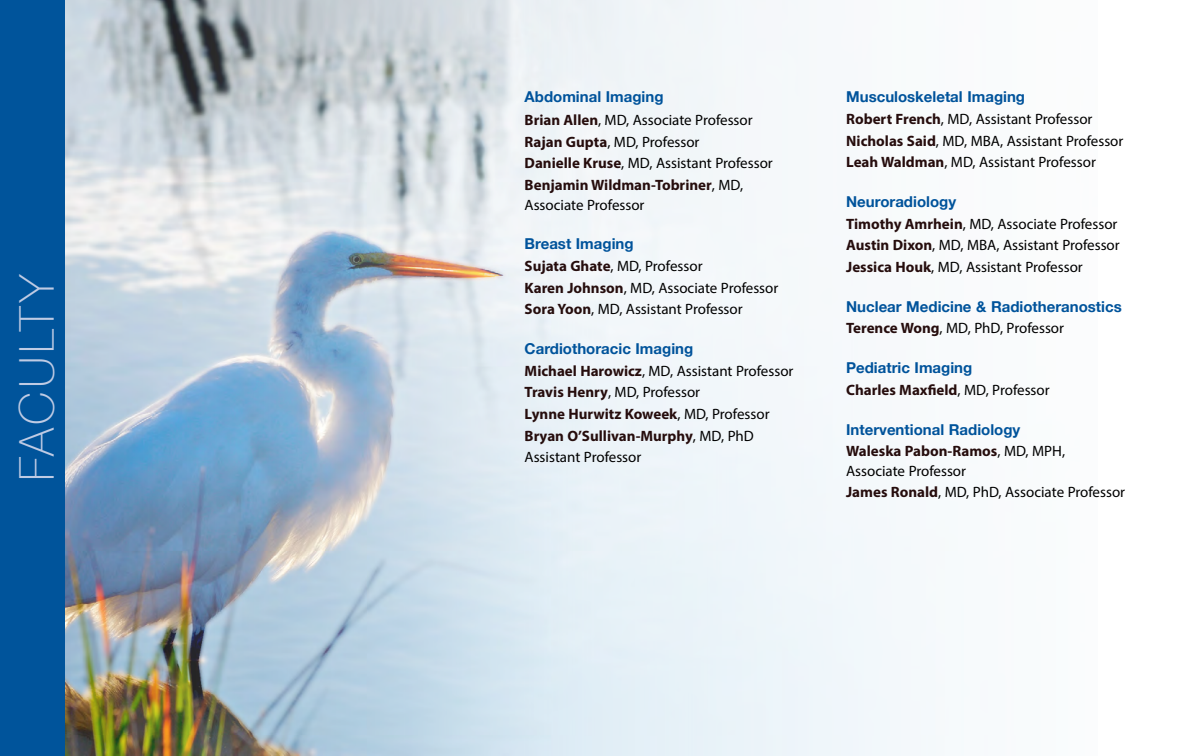
<style>
.page{position:relative;width:1188px;height:756px;background:#fff}
.page>*{position:absolute;margin:0;border:0;box-sizing:border-box;transform-origin:0 0}
.t1{font:100 48px "Helvetica Neue";letter-spacing:.055em;color:#bfcbe4}
.t2{font:15px/21.6px "Myriad Pro";color:#000}
.t3{font:700 15px "Helvetica Neue";color:#00539b}
.t4{font:700 15px "Myriad Pro";color:#260d0d}
.s1{font-weight:700;color:#260d0d}
.s2{font-weight:400;color:#000}
</style>
<div class="page">
<img style="left:65px;top:0;width:340px;height:756px">
<svg style="left:405px;top:0;width:531px;height:756px;fill:#f0f5f9"></svg>
<div style="left:0;top:0;width:65px;height:756px;background:#00549b"></div>
<h1 class="t1" style="left:1px;top:481px;width:210px;rotate:-90deg">FACULTY</h1>
<p class="t3" style="left:525px;top:85px;width:140px">Abdominal Imaging</p>
<p class="t2" style="left:525px;top:109px;width:250px"><span class="s1">Brian Allen</span>, MD, Associate Professor <span class="s1">Rajan Gupta</span>, MD, Professor<br><span class="s1">Danielle Kruse</span>, MD, Assistant Professor <span class="s1">Benjamin Wildman-Tobriner</span>, MD,</p>
<p class="t2" style="left:525px;top:194px;width:121px">Associate Professor</p>
<p class="t3" style="left:525px;top:232px;width:110px">Breast Imaging</p>
<p class="t2" style="left:525px;top:255px;width:255px"><span class="s1">Sujata Ghate</span>, MD, Professor<br><span class="s1">Karen Johnson</span>, MD, Associate Professor<br><span class="s1">Sora Yoon</span>, MD, Assistant Professor</p>
<p class="t3" style="left:525px;top:337px;width:170px">Cardiothoracic Imaging</p>
<p class="t2" style="left:525px;top:360px;width:270px"><span class="s1">Michael Harowicz</span>, MD, Assistant Professor<br><span class="s1">Travis Henry</span>, MD, Professor<br><span class="s1">Lynne Hurwitz Koweek</span>, MD, Professor<br><span class="s1">Bryan O’Sullivan-Murphy</span>, MD, PhD<br>Assistant Professor</p>
<p class="t3" style="left:846px;top:85px;width:180px">Musculoskeletal Imaging</p>
<p class="t2" style="left:846px;top:108px;width:279px"><span class="s1">Robert French</span>, MD, Assistant Professor<br><span class="s1">Nicholas Said</span>, MD, MBA, Assistant Professor<br><span class="s1">Leah Waldman</span>, MD, Assistant Professor</p>
<p class="t3" style="left:846px;top:190px;width:111px">Neuroradiology</p>
<p class="t2" style="left:846px;top:213px;width:275px"><span class="s1">Timothy Amrhein</span>, MD, Associate Professor<br><span class="s1">Austin Dixon</span>, MD, MBA, Assistant Professor<br><span class="s1">Jessica Houk</span>, MD, Assistant Professor</p>
<p class="t3" style="left:846px;top:295px;width:277px">Nuclear Medicine &amp; Radiotheranostics</p>
<p class="t2" style="left:846px;top:317px;width:219px"><span class="s1">Terence Wong</span>, MD, PhD, Professor</p>
<p class="t3" style="left:846px;top:356px;width:128px">Pediatric Imaging</p>
<p class="t4" style="left:846px;top:380px;width:205px">Charles Maxfield<span class="s2">, MD, Professor</span></p>
<p class="t3" style="left:846px;top:418px;width:176px">Interventional Radiology</p>
<p class="t2" style="left:846px;top:441px;width:220px;line-height:19.5px"><span class="s1">Waleska Pabon-Ramos</span>, MD, MPH,<br>Associate Professor</p>
<p class="t2" style="left:846px;top:481px;width:280px"><span class="s1">James Ronald</span>, MD, PhD, Associate Professor</p>
</div>
